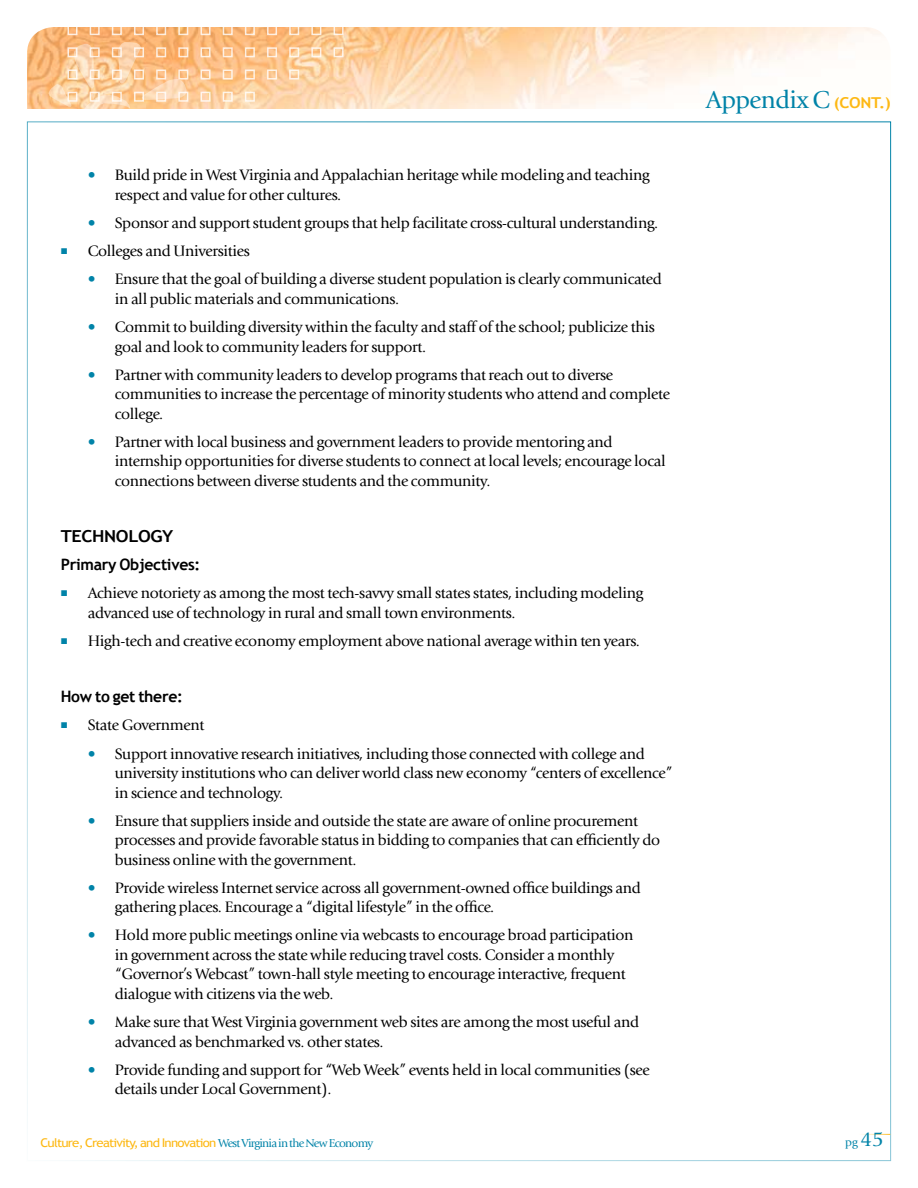
<style>
.page{position:relative;width:918px;height:1188px;background:#fff}
.page>*{position:absolute;margin:0;border:0;box-sizing:border-box;transform-origin:0 0}
.t1{font:25.5px "Giovanni";letter-spacing:-.02em;color:#0083a8}
.t2{font:700 16.5px "Trebuchet MS";color:#000;scale:1.1 1}
.t3{font:15.75px/19.5px "Giovanni";letter-spacing:-.02em;color:#000}
.t4{font:700 15.75px "Trebuchet MS";letter-spacing:-.02em;color:#000}
.t5{font:12px "Trebuchet MS";letter-spacing:-.06em;color:#fdb813;scale:1.1 1}
.t6{font:12px "Giovanni";color:#0083a8}
.s1{font-weight:900;color:#0083a8}
.s2{font-family:"Trebuchet MS";font-weight:700;font-size:15px;color:#fdb813}
.s3{font-family:"Giovanni";color:#0083a8}
.s4{font-size:21px}
</style>
<div class="page">
<img style="left:27px;top:27px;width:855px;height:82px">
<svg style="left:49px;top:42px;width:138px;height:67px;background:#fac692"></svg>
<div style="left:68px;top:25px;width:10px;height:10px;border:2px solid #fff"></div>
<div style="left:90px;top:25px;width:10px;height:10px;border:2px solid #fff"></div>
<div style="left:112px;top:25px;width:10px;height:10px;border:2px solid #fff"></div>
<div style="left:134px;top:25px;width:10px;height:10px;border:2px solid #fff"></div>
<div style="left:156px;top:25px;width:10px;height:10px;border:2px solid #fff"></div>
<div style="left:178px;top:25px;width:10px;height:10px;border:2px solid #fff"></div>
<div style="left:201px;top:25px;width:10px;height:10px;border:2px solid #fff"></div>
<div style="left:223px;top:25px;width:10px;height:10px;border:2px solid #fff"></div>
<div style="left:245px;top:25px;width:10px;height:10px;border:2px solid #fff"></div>
<div style="left:267px;top:25px;width:10px;height:10px;border:2px solid #fff"></div>
<div style="left:289px;top:25px;width:10px;height:10px;border:2px solid #fff"></div>
<div style="left:311px;top:25px;width:10px;height:10px;border:2px solid #fff"></div>
<div style="left:334px;top:25px;width:10px;height:10px;border:2px solid #fff"></div>
<div style="left:68px;top:47px;width:10px;height:10px;border:2px solid #fff"></div>
<div style="left:90px;top:47px;width:10px;height:10px;border:2px solid #fff"></div>
<div style="left:112px;top:47px;width:10px;height:10px;border:2px solid #fff"></div>
<div style="left:134px;top:47px;width:10px;height:10px;border:2px solid #fff"></div>
<div style="left:156px;top:47px;width:10px;height:10px;border:2px solid #fff"></div>
<div style="left:178px;top:47px;width:10px;height:10px;border:2px solid #fff"></div>
<div style="left:201px;top:47px;width:10px;height:10px;border:2px solid #fff"></div>
<div style="left:223px;top:47px;width:10px;height:10px;border:2px solid #fff"></div>
<div style="left:245px;top:47px;width:10px;height:10px;border:2px solid #fff"></div>
<div style="left:267px;top:47px;width:10px;height:10px;border:2px solid #fff"></div>
<div style="left:289px;top:47px;width:10px;height:10px;border:2px solid #fff"></div>
<div style="left:311px;top:47px;width:10px;height:10px;border:2px solid #fff"></div>
<div style="left:334px;top:47px;width:10px;height:10px;border:2px solid #fff"></div>
<div style="left:68px;top:70px;width:10px;height:10px;border:2px solid #fff"></div>
<div style="left:90px;top:70px;width:10px;height:10px;border:2px solid #fff"></div>
<div style="left:112px;top:70px;width:10px;height:10px;border:2px solid #fff"></div>
<div style="left:134px;top:70px;width:10px;height:10px;border:2px solid #fff"></div>
<div style="left:156px;top:70px;width:10px;height:10px;border:2px solid #fff"></div>
<div style="left:178px;top:70px;width:10px;height:10px;border:2px solid #fff"></div>
<div style="left:201px;top:70px;width:10px;height:10px;border:2px solid #fff"></div>
<div style="left:223px;top:70px;width:10px;height:10px;border:2px solid #fff"></div>
<div style="left:245px;top:70px;width:10px;height:10px;border:2px solid #fff"></div>
<div style="left:267px;top:70px;width:10px;height:10px;border:2px solid #fff"></div>
<div style="left:289px;top:70px;width:10px;height:10px;border:2px solid #fff"></div>
<div style="left:68px;top:92px;width:10px;height:10px;border:2px solid #fff"></div>
<div style="left:90px;top:92px;width:10px;height:10px;border:2px solid #fff"></div>
<div style="left:112px;top:92px;width:10px;height:10px;border:2px solid #fff"></div>
<div style="left:134px;top:92px;width:10px;height:10px;border:2px solid #fff"></div>
<div style="left:156px;top:92px;width:10px;height:10px;border:2px solid #fff"></div>
<div style="left:178px;top:92px;width:10px;height:10px;border:2px solid #fff"></div>
<div style="left:201px;top:92px;width:10px;height:10px;border:2px solid #fff"></div>
<div style="left:223px;top:92px;width:10px;height:10px;border:2px solid #fff"></div>
<div style="left:245px;top:92px;width:10px;height:10px;border:2px solid #fff"></div>
<p class="t3" style="left:115px;top:166px;width:537px;text-indent:-27px"><span class="s1">•</span> Build pride in West Virginia and Appalachian heritage while modeling and teaching respect and value for other cultures.</p>
<p class="t3" style="left:88px;top:209px;width:572px;line-height:28.2px"><span class="s1">•</span> Sponsor and support student groups that help facilitate cross-cultural understanding.<br>Colleges and Universities</p>
<p class="t3" style="left:115px;top:270px;width:549px;text-indent:-27px"><span class="s1">•</span> Ensure that the goal of building a diverse student population is clearly communicated in all public materials and communications.</p>
<p class="t3" style="left:115px;top:317px;width:542px;text-indent:-27px"><span class="s1">•</span> Commit to building diversity within the faculty and staff of the school; publicize this goal and look to community leaders for support.</p>
<p class="t3" style="left:115px;top:365px;width:557px;text-indent:-27px"><span class="s1">•</span> Partner with community leaders to develop programs that reach out to diverse communities to increase the percentage of minority students who attend and complete college.</p>
<p class="t3" style="left:115px;top:432px;width:552px;text-indent:-27px"><span class="s1">•</span> Partner with local business and government leaders to provide mentoring and internship opportunities for diverse students to connect at local levels; encourage local connections between diverse students and the community.</p>
<p class="t2" style="left:61px;top:526px;width:11px">TEC</p>
<p class="t2" style="left:92px;top:526px;width:54px">HNOLOGY</p>
<p class="t4" style="left:61px;top:555px;width:141px">Primary Objectives:</p>
<p class="t3" style="left:88px;top:584px;width:557px">Achieve notoriety as among the most tech-savvy small states states, including modeling advanced use of technology in rural and small town environments.</p>
<p class="t3" style="left:88px;top:631px;width:554px">High-tech and creative economy employment above national average within ten years.</p>
<p class="t4" style="left:61px;top:687px;width:124px">How to get there:</p>
<p class="t3" style="left:88px;top:716px;width:118px">State Government</p>
<p class="t3" style="left:115px;top:744px;width:559px;text-indent:-27px"><span class="s1">•</span> Support innovative research initiatives, including those connected with college and university institutions who can deliver world class new economy “centers of excellence” in science and technology.</p>
<p class="t3" style="left:115px;top:811px;width:547px;text-indent:-27px"><span class="s1">•</span> Ensure that suppliers inside and outside the state are aware of online procurement processes and provide favorable status in bidding to companies that can efficiently do business online with the government.</p>
<p class="t3" style="left:115px;top:878px;width:528px;text-indent:-27px"><span class="s1">•</span> Provide wireless Internet service across all government-owned office buildings and gathering places. Encourage a “digital lifestyle” in the office.</p>
<p class="t3" style="left:115px;top:926px;width:520px;text-indent:-27px"><span class="s1">•</span> Hold more public meetings online via webcasts to encourage broad participation in government across the state while reducing travel costs. Consider a monthly “Governor’s Webcast” town-hall style meeting to encourage interactive, frequent dialogue with citizens via the web.</p>
<p class="t3" style="left:115px;top:1012px;width:526px;text-indent:-27px"><span class="s1">•</span> Make sure that West Virginia government web sites are among the most useful and advanced as benchmarked vs. other states.</p>
<p class="t3" style="left:115px;top:1060px;width:537px;text-indent:-27px"><span class="s1">•</span> Provide funding and support for “Web Week” events held in local communities (see details under Local Government).</p>
<h1 class="t1" style="left:706px;top:86px;width:187px">Appendix C <span class="s2">(cont.)</span></h1>
<p class="t5" style="left:40px;top:1135px;width:304px">Culture, Creativity, and I nnovation <span class="s3">West Virginia in the New Economy</span></p>
<p class="t6" style="left:845px;top:1135px;width:37px">pg <span class="s4">45</span></p>
</div>
